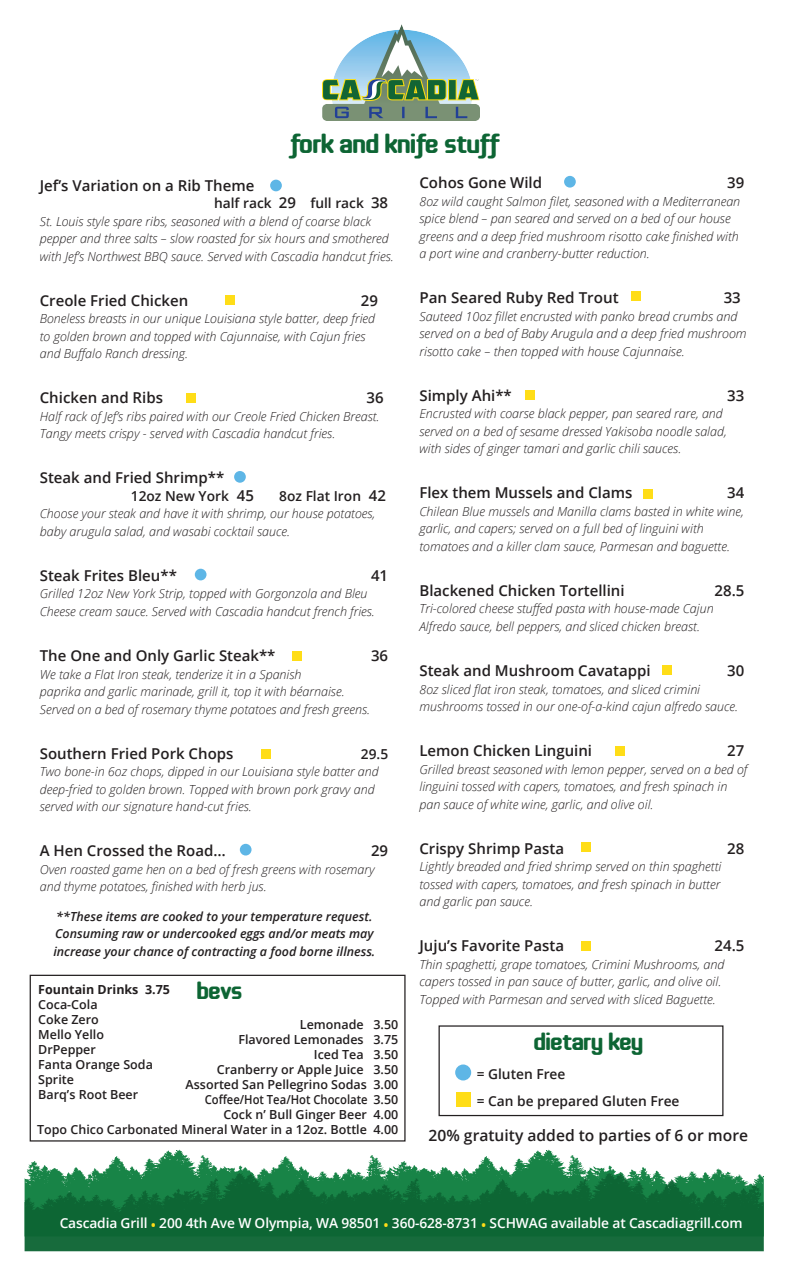
<style>
.page{position:relative;width:788px;height:1283px;background:#fff}
.page>*{position:absolute;margin:0;border:0;box-sizing:border-box;transform-origin:0 0}
.t1{font:25px "effortless";color:#0d6534}
.t2{font:22.5px "effortless";color:#0d6534}
.t3{font:600 15.62px "Open Sans";color:#231f20}
.t4{font:600 15px "Open Sans";color:#231f20}
.t5{font:600 13.75px "Open Sans";letter-spacing:-.01em;color:#fff}
.t6{font:600 13.75px/27.5px "Open Sans";color:#231f20}
.t7{font:italic 300 12.5px/17.5px "Open Sans";color:#231f20}
.t8{font:600 12.5px/15px "Open Sans";color:#231f20;text-align:right}
.t9{font:italic 600 12.5px/17.5px "Open Sans";color:#231f20}
.t10{font:700 12.5px "Open Sans";color:#231f20}
.s1{font-size:15px}
.s2{color:#ffdd17}
</style>
<div class="page">
<svg style="left:27px;top:1149px;width:701px;height:23px"></svg>
<svg style="left:271px;top:1167px;width:7px;height:3px"></svg>
<svg style="left:174px;top:1150px;width:3px;height:4px"></svg>
<svg style="left:25px;top:1172px;width:738px;height:79px;background:#15703d"></svg>
<svg style="left:581px;top:1170px;width:7px;height:9px"></svg>
<svg style="left:511px;top:1191px;width:7px;height:2px"></svg>
<svg style="left:611px;top:1173px;width:4px;height:4px"></svg>
<svg style="left:420px;top:1194px;width:11px;height:4px"></svg>
<div style="left:30px;top:974px;width:375px;height:167px;border:1px solid #231f20"></div>
<div style="left:455px;top:1092px;width:15px;height:15px;background:#ffdd17"></div>
<div style="left:455px;top:1064px;width:16px;height:16px;background:#5eb6e6;border-radius:50%"></div>
<div style="left:438px;top:1025px;width:285px;height:91px;border:1px solid #231f20"></div>
<div style="left:564px;top:176px;width:11px;height:12px;background:#5eb6e6;border-radius:50%"></div>
<div style="left:270px;top:180px;width:12px;height:11px;background:#5eb6e6;border-radius:50%"></div>
<img style="left:322px;top:25px;width:157px;height:96px">
<div style="left:225px;top:295px;width:10px;height:10px;background:#ffdd17"></div>
<div style="left:195px;top:568px;width:11px;height:12px;background:#5eb6e6;border-radius:50%"></div>
<div style="left:240px;top:843px;width:11px;height:12px;background:#5eb6e6;border-radius:50%"></div>
<div style="left:261px;top:749px;width:10px;height:9px;background:#ffdd17"></div>
<div style="left:292px;top:651px;width:10px;height:10px;background:#ffdd17"></div>
<div style="left:186px;top:393px;width:10px;height:9px;background:#ffdd17"></div>
<div style="left:580px;top:940px;width:10px;height:10px;background:#ffdd17"></div>
<div style="left:643px;top:489px;width:9px;height:10px;background:#ffdd17"></div>
<div style="left:525px;top:390px;width:10px;height:10px;background:#ffdd17"></div>
<div style="left:631px;top:291px;width:10px;height:10px;background:#ffdd17"></div>
<div style="left:662px;top:665px;width:9px;height:10px;background:#ffdd17"></div>
<div style="left:234px;top:471px;width:12px;height:12px;background:#5eb6e6;border-radius:50%"></div>
<div style="left:581px;top:842px;width:9px;height:10px;background:#ffdd17"></div>
<div style="left:614px;top:746px;width:10px;height:10px;background:#ffdd17"></div>
<h1 class="t1" style="left:291px;top:134px;width:210px">fork and knife stuff</h1>
<p class="t4" style="left:40px;top:175px;width:216px">Jef’s Variation on a Rib Theme</p>
<p class="t6" style="left:214px;top:189px;width:176px">half rack <span class="s1">29</span> full rack <span class="s1">38</span></p>
<p class="t7" style="left:40px;top:212px;width:355px">St. Louis style spare ribs, seasoned with a blend of coarse black pepper and three salts – slow roasted for six hours and smothered with Jef’s Northwest BBQ sauce. Served with Cascadia handcut fries.</p>
<p class="t4" style="left:40px;top:290px;width:150px">Creole Fried Chicken</p>
<p class="t4" style="left:361px;top:290px;width:19px">29</p>
<p class="t7" style="left:40px;top:310px;width:337px">Boneless breasts in our unique Louisiana style batter, deep fried to golden brown and topped with Cajunnaise, with Cajun fries and Buffalo Ranch dressing.</p>
<p class="t4" style="left:40px;top:388px;width:125px">Chicken and Ribs</p>
<p class="t4" style="left:366px;top:388px;width:19px">36</p>
<p class="t7" style="left:40px;top:407px;width:341px">Half rack of Jef’s ribs paired with our Creole Fried Chicken Breast.<br>Tangy meets crispy - served with Cascadia handcut fries.</p>
<p class="t4" style="left:40px;top:468px;width:186px">Steak and Fried Shrimp**</p>
<p class="t6" style="left:131px;top:482px;width:124px">12oz New York <span class="s1">45</span></p>
<p class="t6" style="left:279px;top:482px;width:108px">8oz Flat Iron <span class="s1">42</span></p>
<p class="t7" style="left:40px;top:505px;width:337px">Choose your steak and have it with shrimp, our house potatoes, baby arugula salad, and wasabi cocktail sauce.</p>
<p class="t4" style="left:40px;top:565px;width:139px">Steak Frites Bleu**</p>
<p class="t4" style="left:371px;top:565px;width:19px">41</p>
<p class="t7" style="left:40px;top:585px;width:336px">Grilled 12oz New York Strip, topped with Gorgonzola and Bleu<br>Cheese cream sauce. Served with Cascadia handcut french fries.</p>
<p class="t4" style="left:40px;top:645px;width:237px">The One and Only Garlic Steak**</p>
<p class="t4" style="left:371px;top:645px;width:19px">36</p>
<p class="t7" style="left:40px;top:665px;width:332px">We take a Flat Iron steak, tenderize it in a Spanish<br>paprika and garlic marinade, grill it, top it with béarnaise.<br>Served on a bed of rosemary thyme potatoes and fresh greens.</p>
<p class="t4" style="left:40px;top:743px;width:195px">Southern Fried Pork Chops</p>
<p class="t6" style="left:361px;top:739px;width:29px">29.5</p>
<p class="t7" style="left:40px;top:762px;width:340px">Two bone-in 6oz chops, dipped in our Louisiana style batter and deep-fried to golden brown. Topped with brown pork gravy and served with our signature hand-cut fries.</p>
<p class="t4" style="left:40px;top:840px;width:187px">A Hen Crossed the Road…</p>
<p class="t4" style="left:371px;top:840px;width:19px">29</p>
<p class="t7" style="left:40px;top:860px;width:336px">Oven roasted game hen on a bed of fresh greens with rosemary and thyme potatoes, finished with herb jus.</p>
<p class="t9" style="left:53px;top:907px;width:323px">**These items are cooked to your temperature request.<br>Consuming raw or undercooked eggs and/or meats may increase your chance of contracting a food borne illness.</p>
<h2 class="t2" style="left:197px;top:981px;width:47px">bevs</h2>
<p class="t10" style="left:38px;top:980px;width:133px">Fountain Drinks 3.75</p>
<p class="t8" style="left:38px;top:996px;width:116px;text-align:left">Coca-Cola<br>Coke Zero<br>Mello Yello<br>DrPepper<br>Fanta Orange Soda<br>Sprite<br>Barq’s Root Beer</p>
<p class="t8" style="left:37px;top:1016px;width:362px">Lemonade 3.50<br>Flavored Lemonades 3.75<br>Iced Tea 3.50<br>Cranberry or Apple Juice 3.50<br>Assorted San Pellegrino Sodas 3.00<br>Coffee/Hot Tea/Hot Chocolate 3.50<br>Cock n’ Bull Ginger Beer 4.00<br>Topo Chico Carbonated Mineral Water in a 12oz. Bottle 4.00</p>
<p class="t4" style="left:419px;top:173px;width:124px">Cohos Gone Wild</p>
<p class="t4" style="left:727px;top:173px;width:19px">39</p>
<p class="t7" style="left:419px;top:192px;width:322px">8oz wild caught Salmon filet, seasoned with a Mediterranean spice blend – pan seared and served on a bed of our house greens and a deep fried mushroom risotto cake finished with a port wine and cranberry-butter reduction.</p>
<p class="t4" style="left:419px;top:288px;width:201px">Pan Seared Ruby Red Trout</p>
<p class="t4" style="left:723px;top:288px;width:19px">33</p>
<p class="t7" style="left:419px;top:307px;width:329px">Sauteed 10oz fillet encrusted with panko bread crumbs and served on a bed of Baby Arugula and a deep fried mushroom risotto cake – then topped with house Cajunnaise.</p>
<p class="t4" style="left:419px;top:385px;width:94px">Simply Ahi**</p>
<p class="t4" style="left:727px;top:385px;width:19px">33</p>
<p class="t7" style="left:419px;top:405px;width:309px">Encrusted with coarse black pepper, pan seared rare, and served on a bed of sesame dressed Yakisoba noodle salad, with sides of ginger tamari and garlic chili sauces.</p>
<p class="t4" style="left:419px;top:483px;width:214px">Flex them Mussels and Clams</p>
<p class="t4" style="left:727px;top:483px;width:19px">34</p>
<p class="t7" style="left:419px;top:502px;width:326px">Chilean Blue mussels and Manilla clams basted in white wine, garlic, and capers; served on a full bed of linguini with tomatoes and a killer clam sauce, Parmesan and baguette.</p>
<p class="t4" style="left:419px;top:580px;width:207px">Blackened Chicken Tortellini</p>
<p class="t4" style="left:714px;top:580px;width:31px">28.5</p>
<p class="t7" style="left:419px;top:600px;width:296px">Tri-colored cheese stuffed pasta with house-made Cajun<br>Alfredo sauce, bell peppers, and sliced chicken breast.</p>
<p class="t4" style="left:419px;top:660px;width:233px">Steak and Mushroom Cavatappi</p>
<p class="t4" style="left:727px;top:660px;width:19px">30</p>
<p class="t7" style="left:419px;top:680px;width:320px">8oz sliced flat iron steak, tomatoes, and sliced crimini mushrooms tossed in our one-of-a-kind cajun alfredo sauce.</p>
<p class="t4" style="left:419px;top:740px;width:174px">Lemon Chicken Linguini</p>
<p class="t4" style="left:727px;top:740px;width:19px">27</p>
<p class="t7" style="left:419px;top:760px;width:329px">Grilled breast seasoned with lemon pepper, served on a bed of linguini tossed with capers, tomatoes, and fresh spinach in pan sauce of white wine, garlic, and olive oil.</p>
<p class="t4" style="left:419px;top:838px;width:146px">Crispy Shrimp Pasta</p>
<p class="t4" style="left:727px;top:838px;width:19px">28</p>
<p class="t7" style="left:419px;top:857px;width:303px;text-align:justify">Lightly breaded and fried shrimp served on thin spaghetti tossed with capers, tomatoes, and fresh spinach in butter and garlic pan sauce.</p>
<p class="t4" style="left:419px;top:935px;width:146px">Juju’s Favorite Pasta</p>
<p class="t4" style="left:714px;top:935px;width:31px">24.5</p>
<p class="t7" style="left:419px;top:955px;width:306px">Thin spaghetti, grape tomatoes, Crimini Mushrooms, and capers tossed in pan sauce of butter, garlic, and olive oil.<br>Topped with Parmesan and served with sliced Baguette.</p>
<h2 class="t2" style="left:534px;top:1032px;width:111px">dietary key</h2>
<p class="t6" style="left:476px;top:1059px;width:204px">= Gluten Free<br>= Can be prepared Gluten Free</p>
<p class="t3" style="left:428px;top:1124px;width:321px">20% gratuity added to parties of 6 or more</p>
<p class="t5" style="left:60px;top:1213px;width:684px">Cascadia Grill <span class="s2">•</span> 200 4th Ave W Olympia, WA 98501 <span class="s2">•</span> 360-628-8731 <span class="s2">•</span> SCHWAG available at Cascadiagrill.com</p>
</div>
